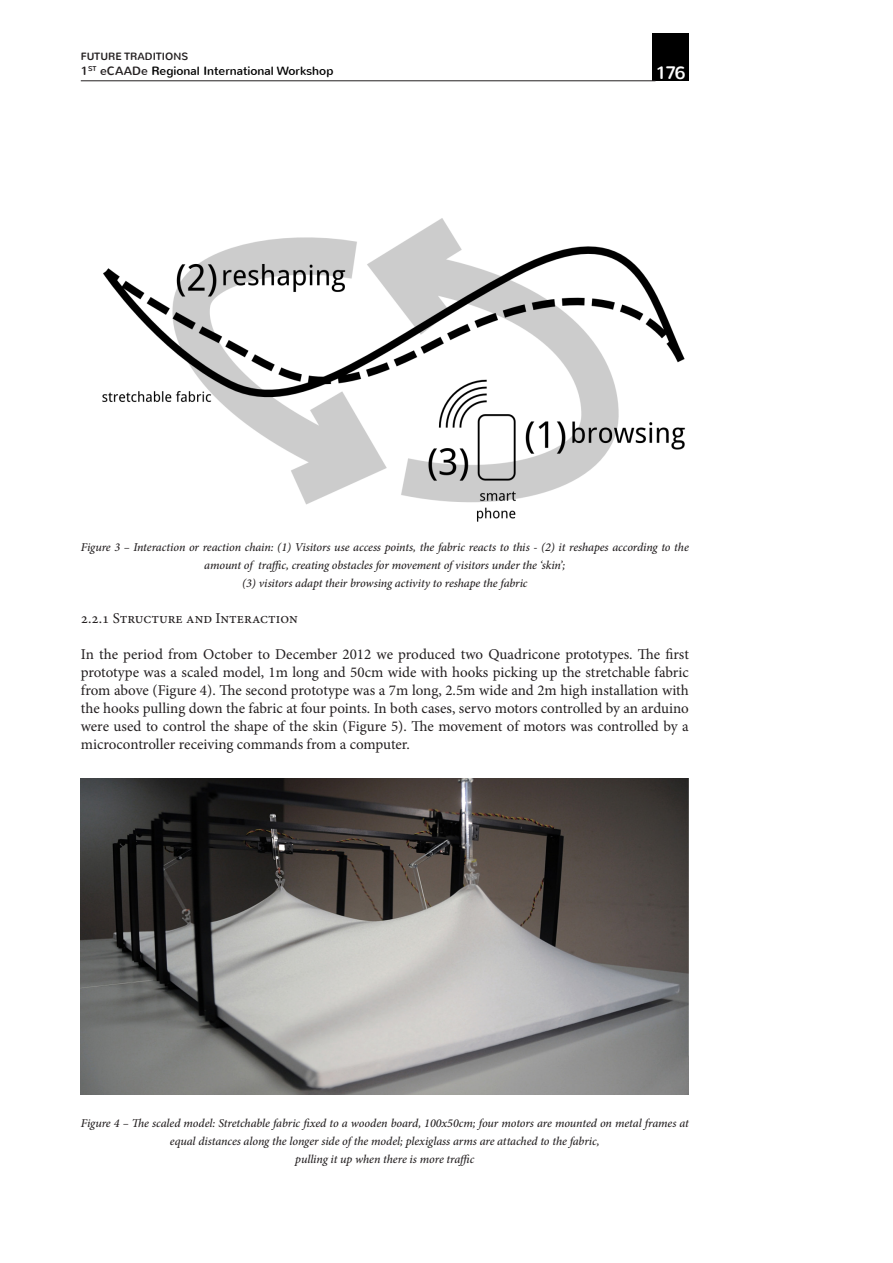
<style>
.page{position:relative;width:893px;height:1263px;background:#fff}
.page>*{position:absolute;margin:0;border:0;box-sizing:border-box;transform-origin:0 0}
.t1{font:18px "Nunito";color:#fff}
.t2{font:15px/18px "Minion Pro";color:#231f20;text-align:justify}
.t3{font:italic 500 12px/18px "Minion Pro";letter-spacing:-.01em;color:#231f20;text-align:center}
.t4{font:12px "Nunito";color:#000}
.t5{font:10.5px "Nunito";color:#231f20}
.s1{color:#231f20}
</style>
<div class="page">
<div style="left:653px;top:34px;width:36px;height:47px;background:#000"></div>
<hr style="left:81px;top:81px;width:574px;height:1px;background:#231f20">
<img style="left:102px;top:218px;width:584px;height:304px">
<img style="left:81px;top:778px;width:608px;height:316px">
<p class="t5" style="left:81px;top:50px;width:109px">FUTURE TRADITIONS</p>
<p class="t4" style="left:81px;top:63px;width:254px"><span class="s1">1</span><sup>ST</sup> <span class="s1">eCAADe</span> Regional International Workshop</p>
<p class="t1" style="left:656px;top:61px;width:31px">176</p>
<p class="t3" style="left:81px;top:538px;width:609px">Figure 3 – Interaction or reaction chain: (1) Visitors use access points, the fabric reacts to this - (2) it reshapes according to the amount of traffic, creating obstacles for movement of visitors under the ‘skin’;</p>
<p class="t3" style="left:242px;top:574px;width:287px">(3) visitors adapt their browsing activity to reshape the fabric</p>
<p class="t2" style="left:81px;top:609px;width:219px">2.2.1 Structure and Interaction</p>
<p class="t2" style="left:81px;top:645px;width:610px">In the period from October to December 2012 we produced two Quadricone prototypes. The first prototype was a scaled model, 1m long and 50cm wide with hooks picking up the stretchable fabric from above (Figure 4). The second prototype was a 7m long, 2.5m wide and 2m high installation with the hooks pulling down the fabric at four points. In both cases, servo motors controlled by an arduino were used to control the shape of the skin (Figure 5). The movement of motors was controlled by a microcontroller receiving commands from a computer.</p>
<p class="t3" style="left:81px;top:1114px;width:610px">Figure 4 – The scaled model: Stretchable fabric fixed to a wooden board, 100x50cm; four motors are mounted on metal frames at equal distances along the longer side of the model; plexiglass arms are attached to the fabric,</p>
<p class="t3" style="left:295px;top:1150px;width:181px">pulling it up when there is more traffic</p>
</div>
